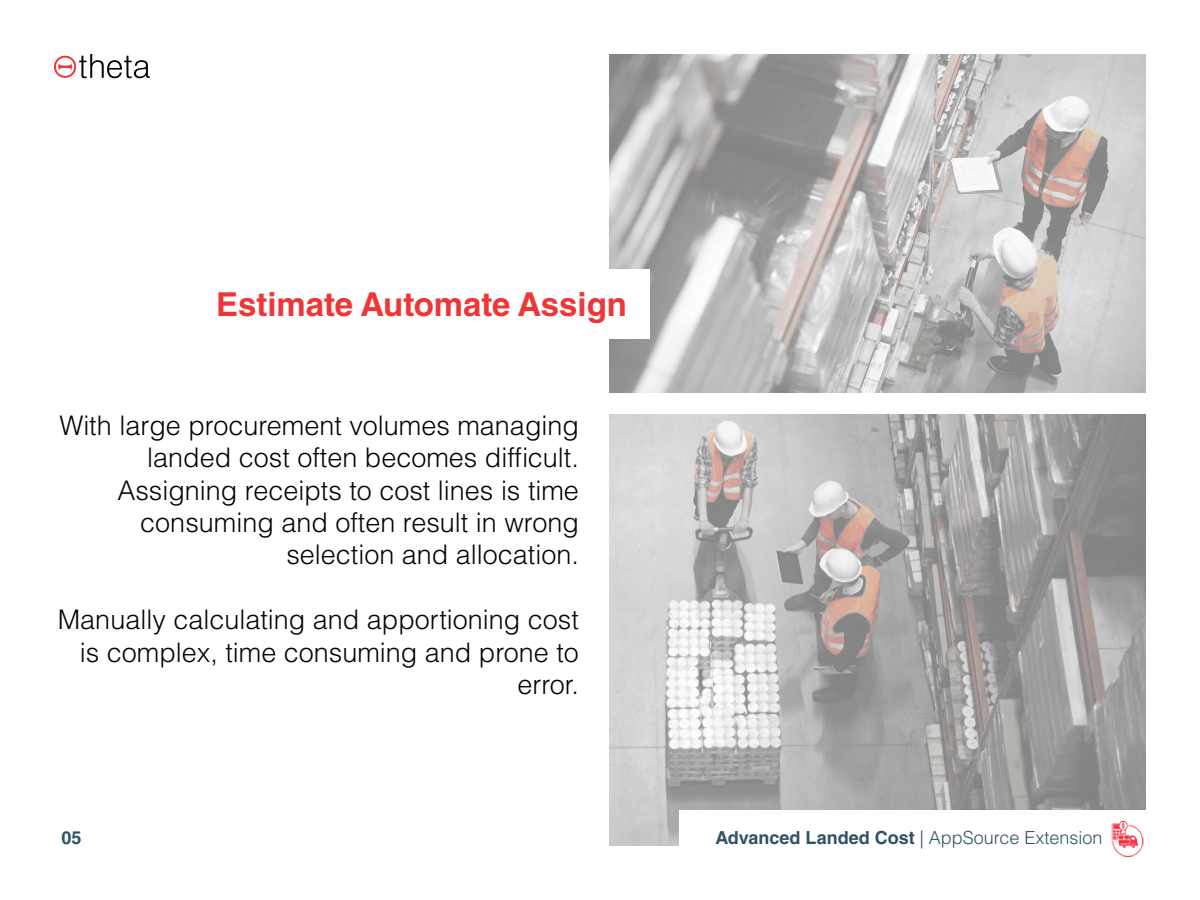
<style>
.page{position:relative;width:1200px;height:900px;background:#fff}
.page>*{position:absolute;margin:0;border:0;box-sizing:border-box;transform-origin:0 0}
.t1{font:700 33px "Helvetica LT Std";color:#ee3637}
.t2{font:300 27px/32.4px "Helvetica LT Std";color:#040503;text-align:right}
.t3{font:300 18px "Helvetica LT Std";color:#2f5365}
.t4{font:700 18px "Helvetica LT Std";color:#2f5365}
.s1{font-weight:700}
</style>
<div class="page">
<svg style="left:54px;top:54px;width:96px;height:24px"></svg>
<img style="left:609px;top:414px;width:537px;height:432px">
<div style="left:680px;top:810px;width:474px;height:64px;background:#fff"></div>
<img style="left:609px;top:54px;width:537px;height:339px">
<img style="left:1111px;top:820px;width:33px;height:37px">
<div style="left:577px;top:269px;width:73px;height:70px;background:#fff"></div>
<p class="t1" style="left:216px;top:284px;width:413px">Estimate Automate Assign</p>
<p class="t2" style="left:59px;top:409px;width:521px">With large procurement volumes managing landed cost often becomes difficult.<br>Assigning receipts to cost lines is time consuming and often result in wrong selection and allocation.</p>
<p class="t2" style="left:58px;top:603px;width:523px">Manually calculating and apportioning cost is complex, time consuming and prone to error.</p>
<p class="t4" style="left:62px;top:827px;width:22px">05</p>
<p class="t3" style="left:715px;top:826px;width:389px"><span class="s1">Advanced Landed Cost</span> | AppSource Extension</p>
</div>
